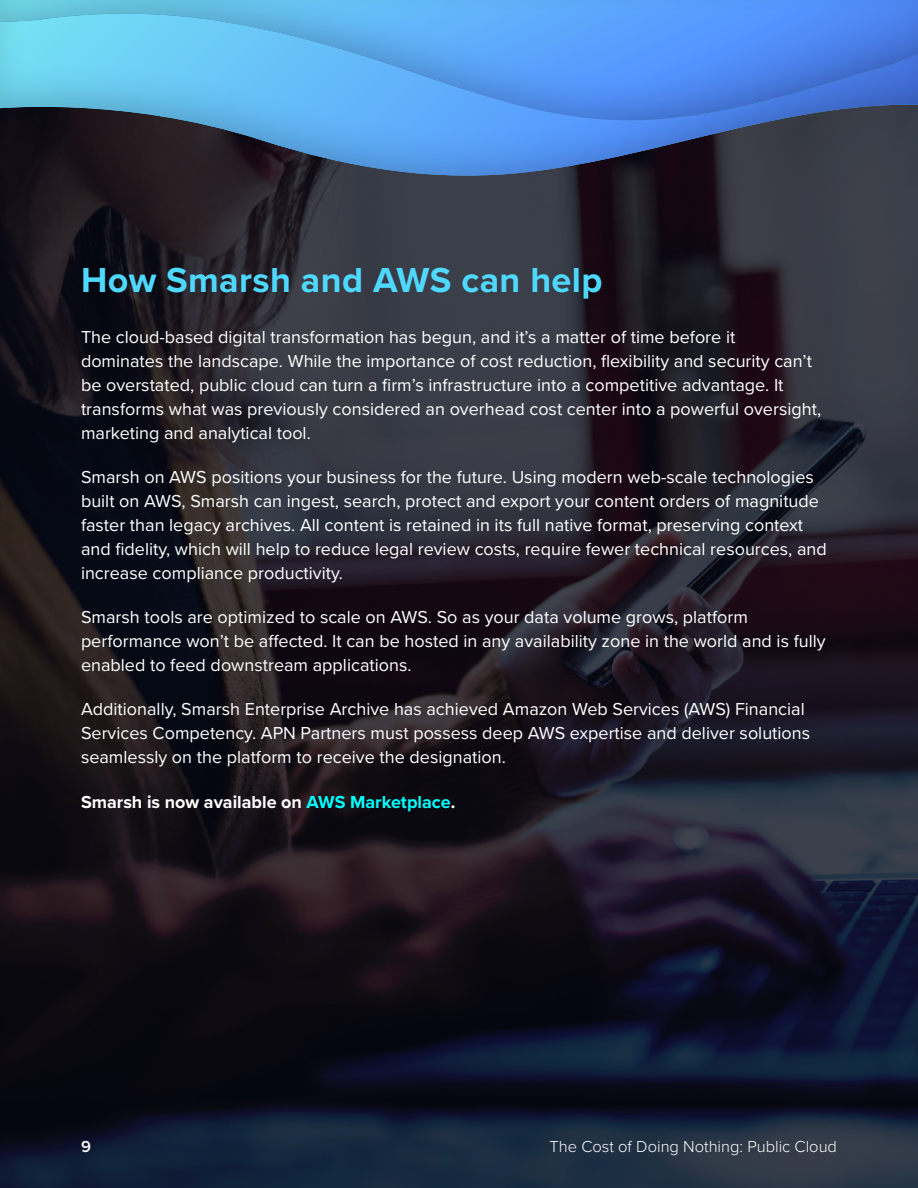
<style>
.page{position:relative;width:918px;height:1188px;background:#fff}
.page>*{position:absolute;margin:0;border:0;box-sizing:border-box;transform-origin:0 0}
.t1{font:700 36px "Proxima Nova";letter-spacing:.01em;color:#4fd9ff}
.t2{font:18px/24px "Proxima Nova";color:#fff}
.t3{font:700 18px "Proxima Nova";color:#fff}
.t4{font:300 16.5px "Proxima Nova";color:#fff}
.t5{font:600 16.5px "Proxima Nova";color:#fff}
.s1{color:#0ff}
</style>
<div class="page">
<img style="left:0;top:176px;width:918px;height:1012px">
<div style="left:0;top:0;width:918px;height:176px;background:#57585a;opacity:.3"></div>
<div style="left:0;top:0;width:918px;height:122px;background:#57585a;opacity:.3"></div>
<p class="t1" style="left:81px;top:253px;width:523px">How Smarsh and AWS can help</p>
<p class="t2" style="left:81px;top:324px;width:742px">The cloud-based digital transformation has begun, and it’s a matter of time before it dominates the landscape. While the importance of cost reduction, flexibility and security can’t be overstated, public cloud can turn a firm’s infrastructure into a competitive advantage. It transforms what was previously considered an overhead cost center into a powerful oversight, marketing and analytical tool.</p>
<p class="t2" style="left:81px;top:464px;width:747px">Smarsh on AWS positions your business for the future. Using modern web-scale technologies built on AWS, Smarsh can ingest, search, protect and export your content orders of magnitude faster than legacy archives. All content is retained in its full native format, preserving context and fidelity, which will help to reduce legal review costs, require fewer technical resources, and increase compliance productivity.</p>
<p class="t2" style="left:81px;top:604px;width:746px">Smarsh tools are optimized to scale on AWS. So as your data volume grows, platform performance won’t be affected. It can be hosted in any availability zone in the world and is fully enabled to feed downstream applications.</p>
<p class="t2" style="left:81px;top:697px;width:731px">Additionally, Smarsh Enterprise Archive has achieved Amazon Web Services (AWS) Financial<br>Services Competency. APN Partners must possess deep AWS expertise and deliver solutions seamlessly on the platform to receive the designation.</p>
<p class="t3" style="left:81px;top:788px;width:376px">Smarsh is now available on <span class="s1">AWS Marketplace</span>.</p>
<p class="t5" style="left:81px;top:1135px;width:11px">9</p>
<p class="t4" style="left:549px;top:1135px;width:289px">The Cost of Doing Nothing: Public Cloud</p>
</div>
